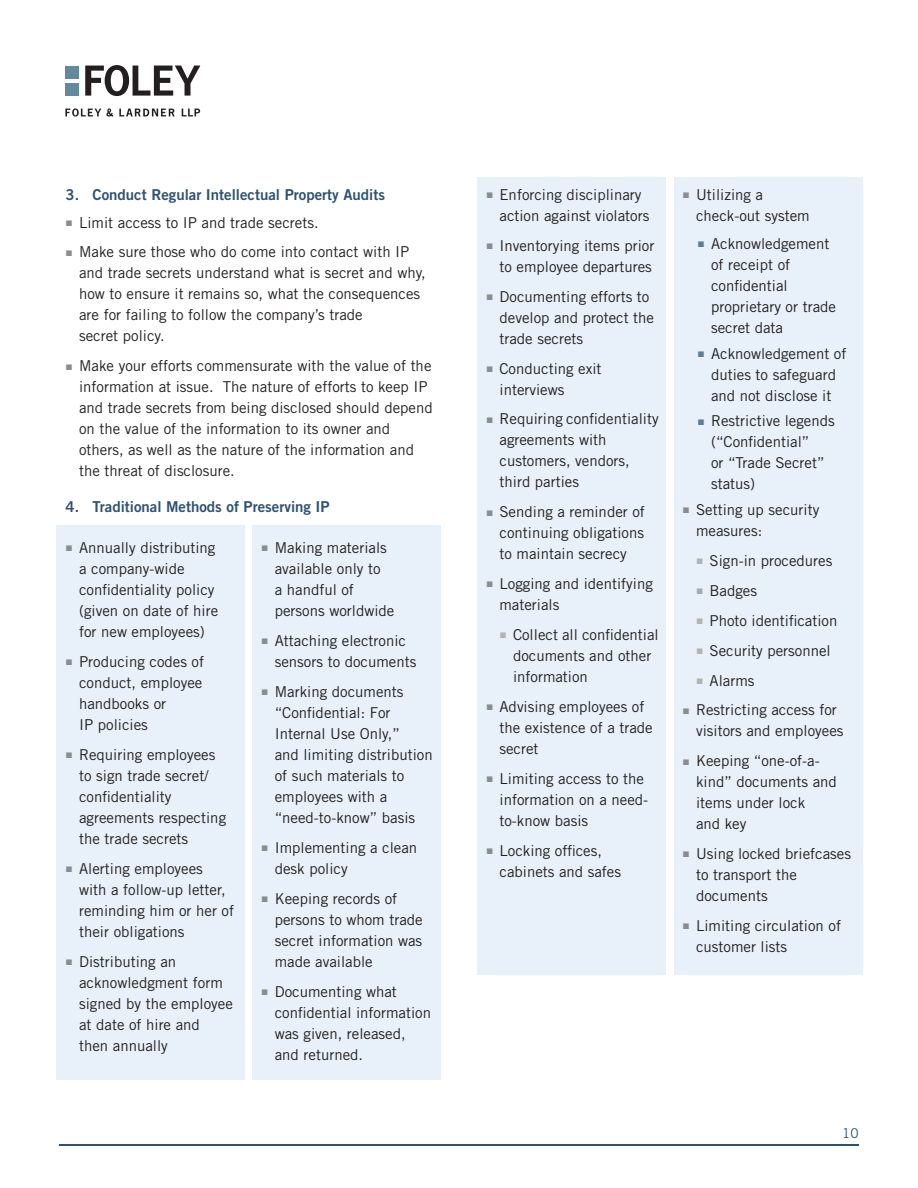
<style>
.page{position:relative;width:918px;height:1188px;background:#fff}
.page>*{position:absolute;margin:0;border:0;box-sizing:border-box;transform-origin:0 0}
.Bullet_1{font:15px/21px "Trade Gothic LT Std";color:#231f20}
.Numbers_Subline{font:15px "Trade Gothic LT Std Bd 2";color:#2f5271}
.t1{font:13.5px "Trade Gothic LT Std";color:#2f5271}
.s1{font-family:"Arial";font-size:12px;color:#8a8d8e}
.s2{font-family:"Arial";font-size:12px;color:#b2b3b3}
.s3{font-family:"Arial";font-size:12px;color:#5d7e96}
.s4{font-family:"Arial";font-size:12px;color:#a9a9a9}
</style>
<div class="page">
<hr style="left:59px;top:1144px;width:800px;height:1px;background:#2f5271">
<div style="left:66px;top:66px;width:13px;height:13px;background:#62899c"></div>
<svg style="left:65px;top:108px;width:48px;height:9px"></svg>
<svg style="left:119px;top:109px;width:56px;height:7px"></svg>
<svg style="left:182px;top:109px;width:18px;height:7px"></svg>
<svg style="left:85px;top:65px;width:115px;height:31px"></svg>
<div style="left:65px;top:66px;width:14px;height:12px;background:#62899c"></div>
<div style="left:65px;top:83px;width:14px;height:13px;background:#62899c"></div>
<div style="left:478px;top:177px;width:188px;height:797px;background:#e8f1f9"></div>
<div style="left:674px;top:177px;width:188px;height:797px;background:#e8f1f9"></div>
<div style="left:56px;top:526px;width:188px;height:554px;background:#e8f1f9"></div>
<div style="left:253px;top:526px;width:188px;height:554px;background:#e8f1f9"></div>
<p class="Numbers_Subline" style="left:66px;top:185px;width:321px">3. Conduct Regular Intellectual Property Audits</p>
<p class="Bullet_1" style="left:66px;top:212px;width:254px"><span class="s1">■</span> Limit access to IP and trade secrets.</p>
<p class="Bullet_1" style="left:79px;top:241px;width:348px;text-indent:-14px"><span class="s1">■</span> Make sure those who do come into contact with IP and trade secrets understand what is secret and why, how to ensure it remains so, what the consequences are for failing to follow the company’s trade<br>secret policy.</p>
<p class="Bullet_1" style="left:79px;top:355px;width:355px;text-indent:-14px"><span class="s1">■</span> Make your efforts commensurate with the value of the information at issue. The nature of efforts to keep IP and trade secrets from being disclosed should depend on the value of the information to its owner and others, as well as the nature of the information and the threat of disclosure.</p>
<p class="Numbers_Subline" style="left:66px;top:498px;width:266px">4. Traditional Methods of Preserving IP</p>
<p class="Bullet_1" style="left:79px;top:537px;width:141px;text-indent:-14px"><span class="s1">■</span> Annually distributing a company-wide confidentiality policy (given on date of hire for new employees)</p>
<p class="Bullet_1" style="left:79px;top:651px;width:126px;text-indent:-14px"><span class="s1">■</span> Producing codes of conduct, employee handbooks or<br>IP policies</p>
<p class="Bullet_1" style="left:79px;top:744px;width:149px;text-indent:-14px"><span class="s1">■</span> Requiring employees to sign trade secret/ confidentiality agreements respecting the trade secrets</p>
<p class="Bullet_1" style="left:79px;top:858px;width:156px;text-indent:-14px"><span class="s1">■</span> Alerting employees with a follow-up letter, reminding him or her of their obligations</p>
<p class="Bullet_1" style="left:79px;top:951px;width:155px;text-indent:-14px"><span class="s1">■</span> Distributing an acknowledgment form signed by the employee at date of hire and<br>then annually</p>
<p class="Bullet_1" style="left:275px;top:537px;width:121px;text-indent:-14px"><span class="s1">■</span> Making materials available only to<br>a handful of persons worldwide</p>
<p class="Bullet_1" style="left:275px;top:630px;width:143px;text-indent:-14px"><span class="s1">■</span> Attaching electronic sensors to documents</p>
<p class="Bullet_1" style="left:275px;top:681px;width:159px;text-indent:-14px"><span class="s1">■</span> Marking documents “Confidential: For<br>Internal Use Only,”<br>and limiting distribution of such materials to employees with a “need-to-know” basis</p>
<p class="Bullet_1" style="left:275px;top:837px;width:144px;text-indent:-14px"><span class="s1">■</span> Implementing a clean desk policy</p>
<p class="Bullet_1" style="left:275px;top:888px;width:149px;text-indent:-14px"><span class="s1">■</span> Keeping records of persons to whom trade secret information was made available</p>
<p class="Bullet_1" style="left:275px;top:981px;width:158px;text-indent:-14px"><span class="s1">■</span> Documenting what confidential information was given, released, and returned.</p>
<p class="Bullet_1" style="left:500px;top:184px;width:151px;text-indent:-14px"><span class="s1">■</span> Enforcing disciplinary action against violators</p>
<p class="Bullet_1" style="left:486px;top:235px;width:170px;text-align:right"><span class="s1">■</span> Inventorying items prior to employee departures</p>
<p class="Bullet_1" style="left:500px;top:286px;width:156px;text-indent:-14px"><span class="s1">■</span> Documenting efforts to develop and protect the trade secrets</p>
<p class="Bullet_1" style="left:500px;top:358px;width:104px;text-indent:-14px"><span class="s1">■</span> Conducting exit interviews</p>
<p class="Bullet_1" style="left:500px;top:408px;width:161px;text-indent:-14px"><span class="s1">■</span> Requiring confidentiality agreements with customers, vendors, third parties</p>
<p class="Bullet_1" style="left:500px;top:501px;width:147px;text-align:justify;text-indent:-14px"><span class="s1">■</span> Sending a reminder of continuing obligations to maintain secrecy</p>
<p class="Bullet_1" style="left:500px;top:573px;width:155px;text-indent:-14px"><span class="s1">■</span> Logging and identifying materials</p>
<p class="Bullet_1" style="left:513px;top:624px;width:147px;text-indent:-14px"><span class="s2">■</span> Collect all confidential documents and other information</p>
<p class="Bullet_1" style="left:500px;top:696px;width:155px;text-indent:-14px"><span class="s1">■</span> Advising employees of the existence of a trade secret</p>
<p class="Bullet_1" style="left:500px;top:768px;width:150px;text-indent:-14px"><span class="s1">■</span> Limiting access to the information on a need&shy;to-know basis</p>
<p class="Bullet_1" style="left:500px;top:840px;width:123px;text-indent:-14px"><span class="s1">■</span> Locking offices, cabinets and safes</p>
<p class="Bullet_1" style="left:696px;top:184px;width:115px;text-indent:-14px"><span class="s1">■</span> Utilizing a check-out system</p>
<p class="Bullet_1" style="left:711px;top:233px;width:126px;text-indent:-14px"><span class="s3">■</span> Acknowledgement of receipt of confidential proprietary or trade secret data</p>
<p class="Bullet_1" style="left:698px;top:343px;width:150px;text-align:center"><span class="s3">■</span> Acknowledgement of duties to safeguard and not disclose it</p>
<p class="Bullet_1" style="left:711px;top:410px;width:125px;text-indent:-14px"><span class="s3">■</span> Restrictive legends (“Confidential”<br>or “Trade Secret” status)</p>
<p class="Bullet_1" style="left:696px;top:499px;width:125px;text-indent:-14px"><span class="s1">■</span> Setting up security measures:</p>
<p class="Bullet_1" style="left:696px;top:550px;width:138px"><span class="s2">■</span> Sign-in procedures</p>
<p class="Bullet_1" style="left:696px;top:580px;width:63px"><span class="s4">■</span> Badges</p>
<p class="Bullet_1" style="left:696px;top:610px;width:143px"><span class="s2">■</span> Photo identification</p>
<p class="Bullet_1" style="left:696px;top:640px;width:136px"><span class="s2">■</span> Security personnel</p>
<p class="Bullet_1" style="left:696px;top:670px;width:60px"><span class="s2">■</span> Alarms</p>
<p class="Bullet_1" style="left:696px;top:699px;width:149px;text-indent:-14px"><span class="s1">■</span> Restricting access for visitors and employees</p>
<p class="Bullet_1" style="left:696px;top:750px;width:142px;text-indent:-14px"><span class="s1">■</span> Keeping “one-of-a&shy;kind” documents and items under lock<br>and key</p>
<p class="Bullet_1" style="left:696px;top:843px;width:156px;text-indent:-14px"><span class="s1">■</span> Using locked briefcases to transport the documents</p>
<p class="Bullet_1" style="left:696px;top:915px;width:147px;text-indent:-14px"><span class="s1">■</span> Limiting circulation of customer lists</p>
<p class="t1" style="left:842px;top:1125px;width:18px">10</p>
</div>
